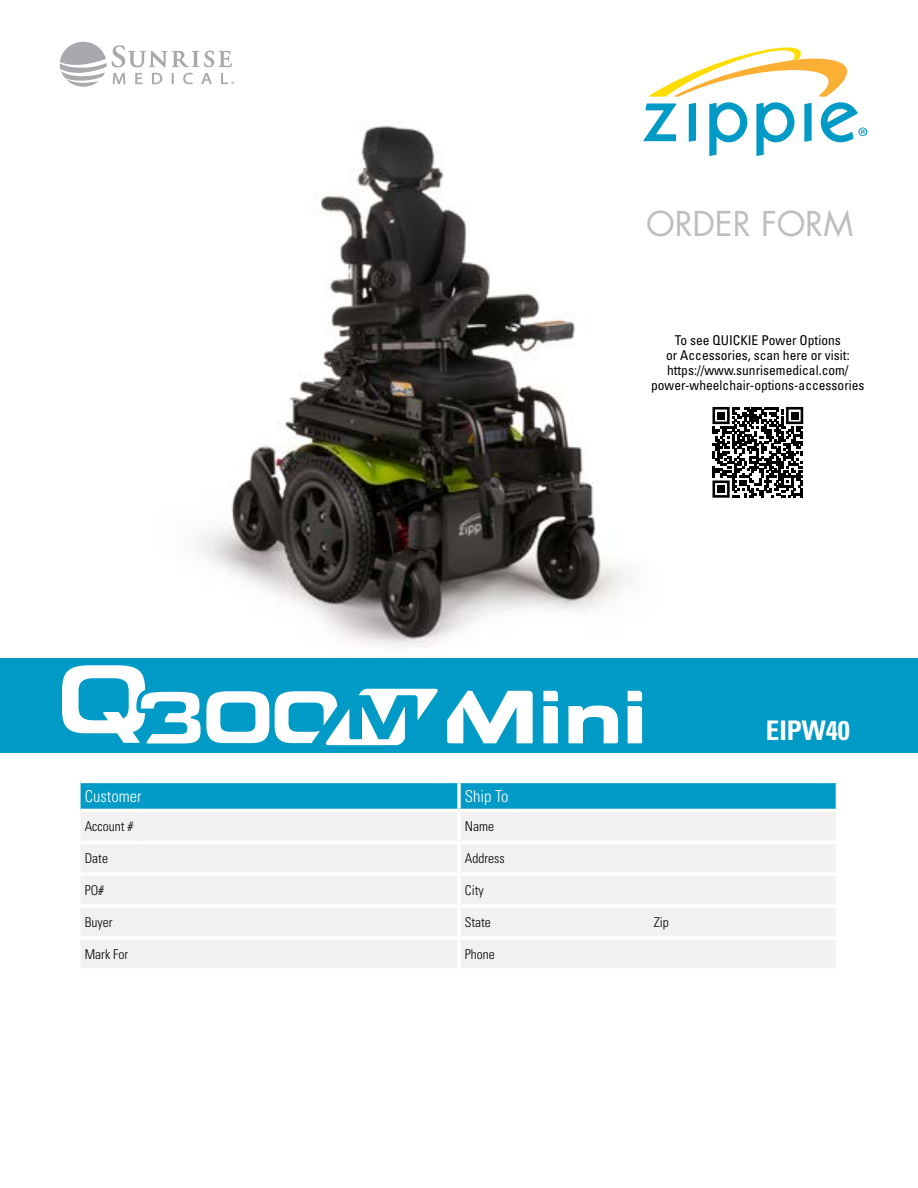
<style>
.page{position:relative;width:918px;height:1188px;background:#fff}
.page>*{position:absolute;margin:0;border:0;box-sizing:border-box;transform-origin:0 0}
.t1{font:33.3px "Futura Std";letter-spacing:-.01em;color:#bcbec0}
.t2{font:700 condensed 27px "Univers LT Std";color:#fff}
.t3{font:300 condensed 16.5px "Univers LT Std";color:#fff}
.t4{font:condensed 13.5px/15px "Univers LT Std";color:#000;text-align:center}
.t5{font:300 condensed 13.5px "Univers LT Std";color:#000}
</style>
<div class="page">
<img style="left:133px;top:82px;width:637px;height:577px">
<svg style="left:60px;top:42px;width:174px;height:45px"></svg>
<svg style="left:81px;top:783px;width:755px;height:26px;background:#049bc7"></svg>
<div style="left:81px;top:812px;width:755px;height:156px;background:#f1f1f2"></div>
<svg style="left:457px;top:783px;width:4px;height:26px"></svg>
<hr style="left:516px;top:841px;width:323px;height:3px;background:#fff">
<hr style="left:516px;top:872px;width:323px;height:4px;background:#fff">
<hr style="left:516px;top:904px;width:323px;height:4px;background:#fff">
<hr style="left:516px;top:936px;width:323px;height:4px;background:#fff">
<hr style="left:81px;top:841px;width:58px;height:3px;background:#fff">
<hr style="left:139px;top:841px;width:320px;height:3px;background:#fff">
<hr style="left:459px;top:841px;width:57px;height:3px;background:#fff">
<hr style="left:81px;top:872px;width:58px;height:4px;background:#fff">
<hr style="left:139px;top:872px;width:320px;height:4px;background:#fff">
<hr style="left:459px;top:872px;width:57px;height:4px;background:#fff">
<hr style="left:81px;top:904px;width:58px;height:4px;background:#fff">
<hr style="left:139px;top:904px;width:320px;height:4px;background:#fff">
<hr style="left:459px;top:904px;width:57px;height:4px;background:#fff">
<hr style="left:81px;top:936px;width:58px;height:4px;background:#fff">
<hr style="left:139px;top:936px;width:320px;height:4px;background:#fff">
<hr style="left:459px;top:936px;width:57px;height:4px;background:#fff">
<hr style="left:457px;top:812px;width:4px;height:29px;background:#fff">
<hr style="left:457px;top:844px;width:4px;height:28px;background:#fff">
<hr style="left:457px;top:876px;width:4px;height:28px;background:#fff">
<hr style="left:457px;top:908px;width:4px;height:28px;background:#fff">
<hr style="left:457px;top:940px;width:4px;height:28px;background:#fff">
<div style="left:0;top:659px;width:918px;height:94px;background:#009ac7"></div>
<svg style="left:643px;top:47px;width:224px;height:109px"></svg>
<svg style="left:543px;top:691px;width:15px;height:52px"></svg>
<svg style="left:568px;top:706px;width:50px;height:37px"></svg>
<svg style="left:628px;top:691px;width:14px;height:52px"></svg>
<svg style="left:447px;top:691px;width:86px;height:52px"></svg>
<svg style="left:275px;top:689px;width:163px;height:56px"></svg>
<svg style="left:62px;top:665px;width:207px;height:78px"></svg>
<div style="left:708px;top:402px;width:100px;height:101px;background:#fff"></div>
<svg style="left:712px;top:407px;width:91px;height:91px"></svg>
<div style="left:717px;top:412px;width:8px;height:7px;background:#000"></div>
<div style="left:791px;top:412px;width:7px;height:7px;background:#000"></div>
<div style="left:717px;top:485px;width:8px;height:8px;background:#000"></div>
<h1 class="t1" style="left:646px;top:202px;width:209px">ORDER FORM</h1>
<p class="t4" style="left:651px;top:332px;width:215px">To see QUICKIE Power Options<br>or Accessories, scan here or visit: https://www.sunrisemedical.com/ power-wheelchair-options-accessories</p>
<p class="t3" style="left:85px;top:786px;width:58px">Customer</p>
<p class="t3" style="left:465px;top:786px;width:45px">Ship To</p>
<p class="t5" style="left:85px;top:818px;width:50px">Account #</p>
<p class="t5" style="left:465px;top:818px;width:31px">Name</p>
<p class="t5" style="left:85px;top:850px;width:25px">Date</p>
<p class="t5" style="left:465px;top:850px;width:41px">Address</p>
<p class="t5" style="left:85px;top:882px;width:21px">PO#</p>
<p class="t5" style="left:465px;top:882px;width:20px">City</p>
<p class="t5" style="left:85px;top:914px;width:29px">Buyer</p>
<p class="t5" style="left:465px;top:914px;width:27px">State</p>
<p class="t5" style="left:654px;top:914px;width:16px">Zip</p>
<p class="t5" style="left:85px;top:946px;width:45px">Mark For</p>
<p class="t5" style="left:465px;top:946px;width:31px">Phone</p>
<h2 class="t2" style="left:766px;top:713px;width:85px">EIPW40</h2>
</div>
